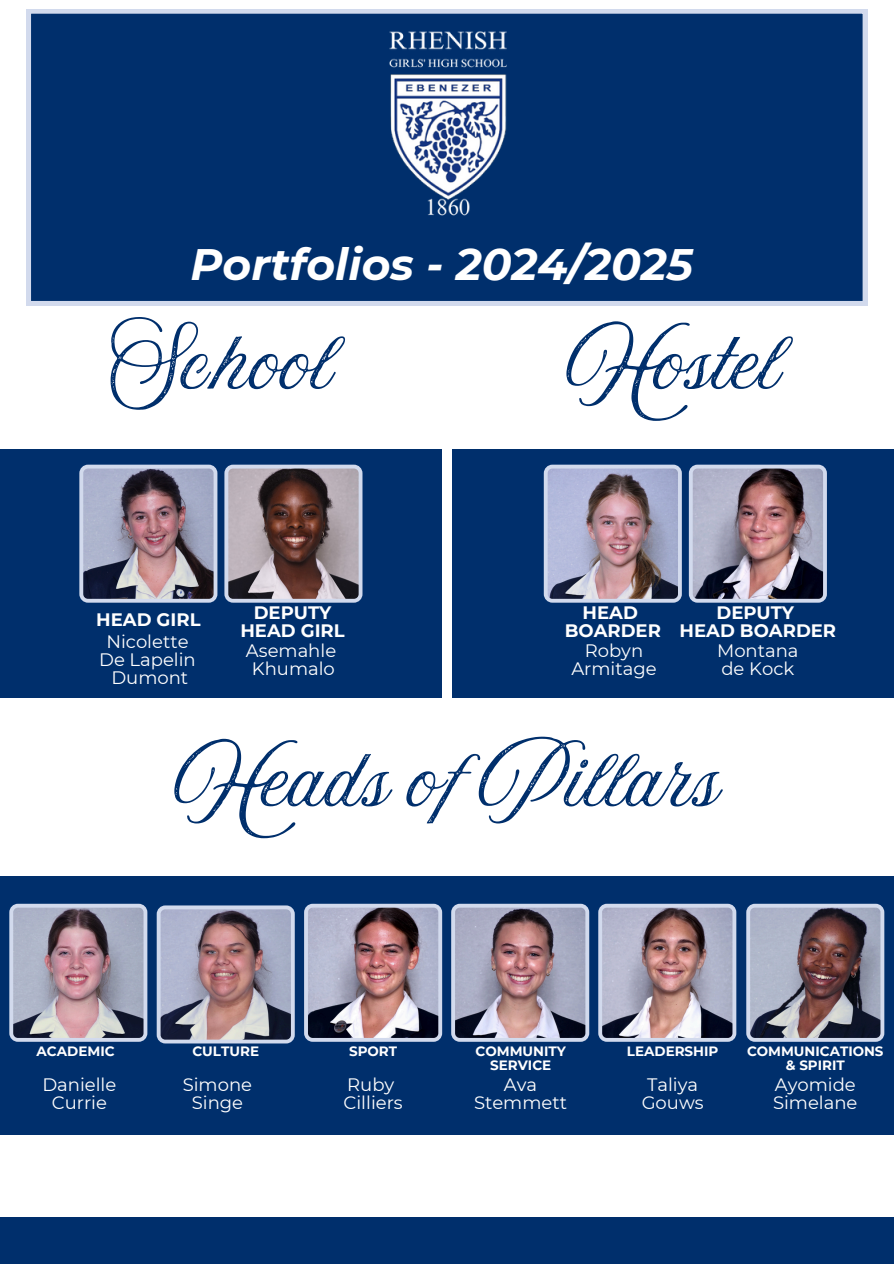
<style>
.page{position:relative;width:894px;height:1264px;background:#fff}
.page>*{position:absolute;margin:0;border:0;box-sizing:border-box;transform-origin:0 0}
.t1{font:69px "Amoresa Aged";color:#002f6c}
.t2{font:68.85px "Amoresa Aged";color:#002f6c}
.t3{font:italic 700 43.95px "Montserrat";color:#fff}
.t4{font:18px/18px "Montserrat";color:#fff;text-align:center}
.t5{font:700 18px/18px "Montserrat";color:#fff;text-align:center}
.t6{font:700 13.5px/13.5px "Montserrat";color:#fff;text-align:center}
</style>
<div class="page">
<div style="left:27px;top:9px;width:839px;height:296px;background:#002f6c"></div>
<div style="left:0;top:449px;width:441px;height:249px;background:#002f6c"></div>
<div style="left:0;top:876px;width:893px;height:258px;background:#002f6c"></div>
<div style="left:0;top:1216px;width:893px;height:47px;background:#002f6c"></div>
<img style="left:347px;top:22px;width:199px;height:199px">
<div style="left:451px;top:449px;width:441px;height:249px;background:#002f6c"></div>
<svg style="left:9px;top:903px;width:138px;height:138px;background:#a299a8"></svg>
<svg style="left:157px;top:905px;width:138px;height:138px;background:#9f93a1"></svg>
<img style="left:304px;top:903px;width:138px;height:138px">
<img style="left:598px;top:903px;width:138px;height:138px">
<svg style="left:746px;top:903px;width:138px;height:138px;background:#847e8a"></svg>
<img style="left:79px;top:464px;width:138px;height:138px">
<svg style="left:224px;top:464px;width:138px;height:138px;background:#8b7b7f"></svg>
<img style="left:543px;top:464px;width:138px;height:138px">
<img style="left:688px;top:464px;width:138px;height:138px">
<img style="left:451px;top:903px;width:138px;height:138px">
<h2 class="t3" style="left:190px;top:237px;width:504px">Portfolios - 2024/2025</h2>
<p class="t1" style="left:111px;top:325px;width:222px">School</p>
<h3 class="t1" style="left:566px;top:325px;width:214px">Hostel</h3>
<h3 class="t5" style="left:96px;top:610px;width:106px">HEAD GIRL</h3>
<h4 class="t5" style="left:240px;top:604px;width:106px">DEPUTY<br>HEAD GIRL</h4>
<h1 class="t5" style="left:564px;top:604px;width:98px">HEAD<br>BOARDER</h1>
<p class="t5" style="left:679px;top:604px;width:158px">DEPUTY<br>HEAD BOARDER</p>
<p class="t4" style="left:99px;top:633px;width:98px">Nicolette<br>De Lapelin</p>
<h4 class="t4" style="left:111px;top:669px;width:78px">Dumont</h4>
<p class="t4" style="left:246px;top:642px;width:92px">Asemahle<br>Khumalo</p>
<p class="t4" style="left:571px;top:642px;width:87px">Robyn<br>Armitage</p>
<p class="t4" style="left:717px;top:642px;width:83px;text-align:left">Montana de Kock</p>
<h4 class="t2" style="left:174px;top:742px;width:546px">Heads of Pillars</h4>
<p class="t6" style="left:37px;top:1044px;width:80px">ACADEMIC</p>
<h4 class="t6" style="left:192px;top:1044px;width:68px">CULTURE</h4>
<p class="t6" style="left:349px;top:1044px;width:50px">SPORT</p>
<p class="t6" style="left:475px;top:1044px;width:92px">COMMUNITY</p>
<h4 class="t6" style="left:490px;top:1057px;width:63px">SERVICE</h4>
<h4 class="t6" style="left:626px;top:1044px;width:93px">LEADERSHIP</h4>
<p class="t4" style="left:641px;top:1075px;width:63px">Taliya<br>Gouws</p>
<p class="t6" style="left:746px;top:1044px;width:138px">COMMUNICATIONS &amp; SPIRIT</p>
<h4 class="t4" style="left:42px;top:1075px;width:75px">Danielle<br>Currie</h4>
<p class="t4" style="left:183px;top:1075px;width:71px">Simone<br>Singe</p>
<p class="t4" style="left:343px;top:1075px;width:61px;text-align:left">Ruby<br>Cilliers</p>
<p class="t4" style="left:474px;top:1075px;width:94px">Ava<br>Stemmett</p>
<p class="t4" style="left:772px;top:1075px;width:86px;text-align:left">Ayomide<br>Simelane</p>
</div>
